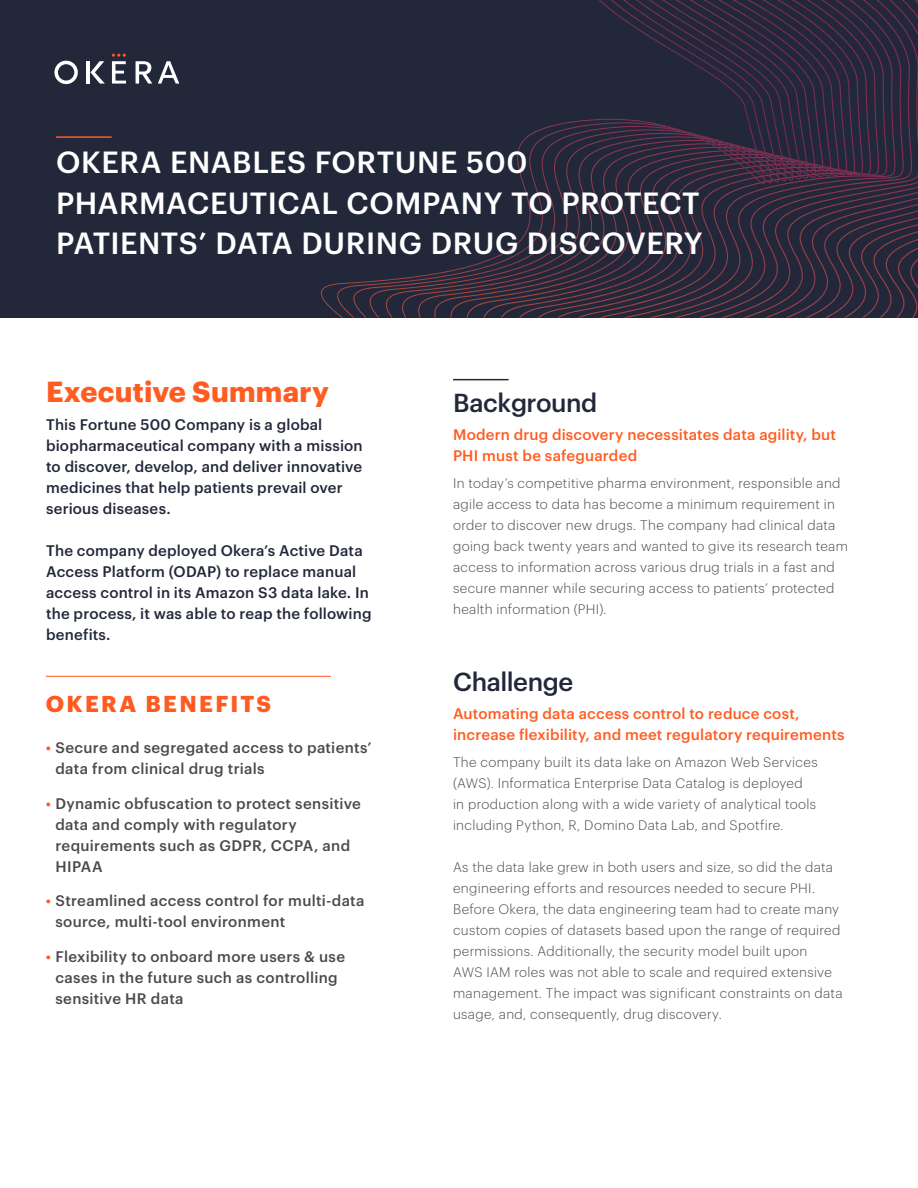
<style>
.page{position:relative;width:918px;height:1188px;background:#fff}
.page>*{position:absolute;margin:0;border:0;box-sizing:border-box;transform-origin:0 0}
.Main_Headline{font:500 30px/40.5px "Graphik";letter-spacing:.015em;color:#fff}
.SUB_HEAD{font:700 28.5px "Graphik";letter-spacing:.01em;color:#ff5c21}
.SUB_HEAD-2{font:500 25.5px "Graphik";letter-spacing:-.015em;color:#22283a}
.Small_Heading_Orange{font:700 22.5px "Graphik";letter-spacing:.105em;color:#ff5b21}
.Large_copy{font:500 15px/21px "Graphik";letter-spacing:.01em;color:#22283a}
.t1{font:500 15px/21px "Graphik";letter-spacing:.02em;color:#4a4a4a}
.SUB_HEAD_2{font:500 15px/21px "Graphik";letter-spacing:.015em;color:#ff5c21}
.Body_Copy{font:300 13.5px/21px "Graphik";letter-spacing:.025em;color:#4a4a4a}
.s1{color:#ff5b21}
</style>
<div class="page">
<div style="left:0;top:0;width:918px;height:318px;background:#22283a"></div>
<svg style="left:501px;top:147px;width:18px;height:171px"></svg>
<svg style="left:519px;top:130px;width:19px;height:188px"></svg>
<svg style="left:538px;top:124px;width:19px;height:194px"></svg>
<svg style="left:557px;top:120px;width:21px;height:198px"></svg>
<svg style="left:578px;top:0;width:22px;height:318px"></svg>
<svg style="left:600px;top:0;width:23px;height:318px"></svg>
<svg style="left:623px;top:0;width:26px;height:318px"></svg>
<svg style="left:649px;top:0;width:25px;height:318px"></svg>
<svg style="left:674px;top:0;width:24px;height:318px"></svg>
<svg style="left:698px;top:0;width:23px;height:318px"></svg>
<svg style="left:721px;top:0;width:22px;height:318px"></svg>
<svg style="left:743px;top:0;width:22px;height:318px"></svg>
<svg style="left:765px;top:0;width:153px;height:318px"></svg>
<svg style="left:785px;top:198px;width:133px;height:120px"></svg>
<svg style="left:158px;top:61px;width:21px;height:23px"></svg>
<svg style="left:136px;top:61px;width:16px;height:23px"></svg>
<hr style="left:86px;top:61px;width:3px;height:23px;background:#fff">
<svg style="left:90px;top:61px;width:15px;height:23px"></svg>
<svg style="left:54px;top:61px;width:24px;height:23px"></svg>
<svg style="left:112px;top:54px;width:14px;height:30px"></svg>
<hr style="left:453px;top:379px;width:56px;height:1px;background:#22283a">
<hr style="left:56px;top:136px;width:56px;height:2px;background:#ff5b21">
<hr style="left:46px;top:676px;width:285px;height:1px;background:#ff5b21">
<p class="Main_Headline" style="left:56px;top:140px;width:648px">OKERA ENABLES FORTUNE 500<br>PHARMACEUTICAL COMPANY TO PROTECT<br>PATIENTS’ DATA DURING DRUG DISCOVERY</p>
<p class="SUB_HEAD" style="left:46px;top:370px;width:284px">Executive Summary</p>
<p class="Large_copy" style="left:46px;top:412px;width:318px">This Fortune 500 Company is a global biopharmaceutical company with a mission to discover, develop, and deliver innovative medicines that help patients prevail over serious diseases.</p>
<p class="Large_copy" style="left:46px;top:538px;width:327px">The company deployed Okera’s Active Data Access Platform (ODAP) to replace manual access control in its Amazon S3 data lake. In the process, it was able to reap the following benefits.</p>
<p class="Small_Heading_Orange" style="left:46px;top:687px;width:227px">OKERA BENEFITS</p>
<p class="t1" style="left:55px;top:736px;width:318px;text-indent:-10px"><span class="s1">•</span> Secure and segregated access to patients’ data from clinical drug trials</p>
<p class="t1" style="left:55px;top:792px;width:307px;text-indent:-10px"><span class="s1">•</span> Dynamic obfuscation to protect sensitive data and comply with regulatory requirements such as GDPR, CCPA, and<br>HIPAA</p>
<p class="t1" style="left:55px;top:889px;width:311px;text-indent:-10px"><span class="s1">•</span> Streamlined access control for multi-data source, multi-tool environment</p>
<p class="t1" style="left:55px;top:945px;width:291px;text-indent:-10px"><span class="s1">•</span> Flexibility to onboard more users &amp; use cases in the future such as controlling sensitive HR data</p>
<p class="SUB_HEAD-2" style="left:453px;top:383px;width:146px">Background</p>
<p class="SUB_HEAD_2" style="left:453px;top:422px;width:384px">Modern drug discovery necessitates data agility, but<br>PHI must be safeguarded</p>
<p class="Body_Copy" style="left:453px;top:472px;width:396px">In today’s competitive pharma environment, responsible and agile access to data has become a minimum requirement in order to discover new drugs. The company had clinical data going back twenty years and wanted to give its research team access to information across various drug trials in a fast and secure manner while securing access to patients’ protected health information (PHI).</p>
<p class="SUB_HEAD-2" style="left:453px;top:662px;width:122px">Challenge</p>
<p class="SUB_HEAD_2" style="left:453px;top:701px;width:393px">Automating data access control to reduce cost, increase flexibility, and meet regulatory requirements</p>
<p class="Body_Copy" style="left:453px;top:751px;width:366px">The company built its data lake on Amazon Web Services (AWS). Informatica Enterprise Data Catalog is deployed<br>in production along with a wide variety of analytical tools including Python, R, Domino Data Lab, and Spotfire.</p>
<p class="Body_Copy" style="left:453px;top:855px;width:391px">As the data lake grew in both users and size, so did the data engineering efforts and resources needed to secure PHI.<br>Before Okera, the data engineering team had to create many custom copies of datasets based upon the range of required permissions. Additionally, the security model built upon<br>AWS IAM roles was not able to scale and required extensive management. The impact was significant constraints on data usage, and, consequently, drug discovery.</p>
</div>
